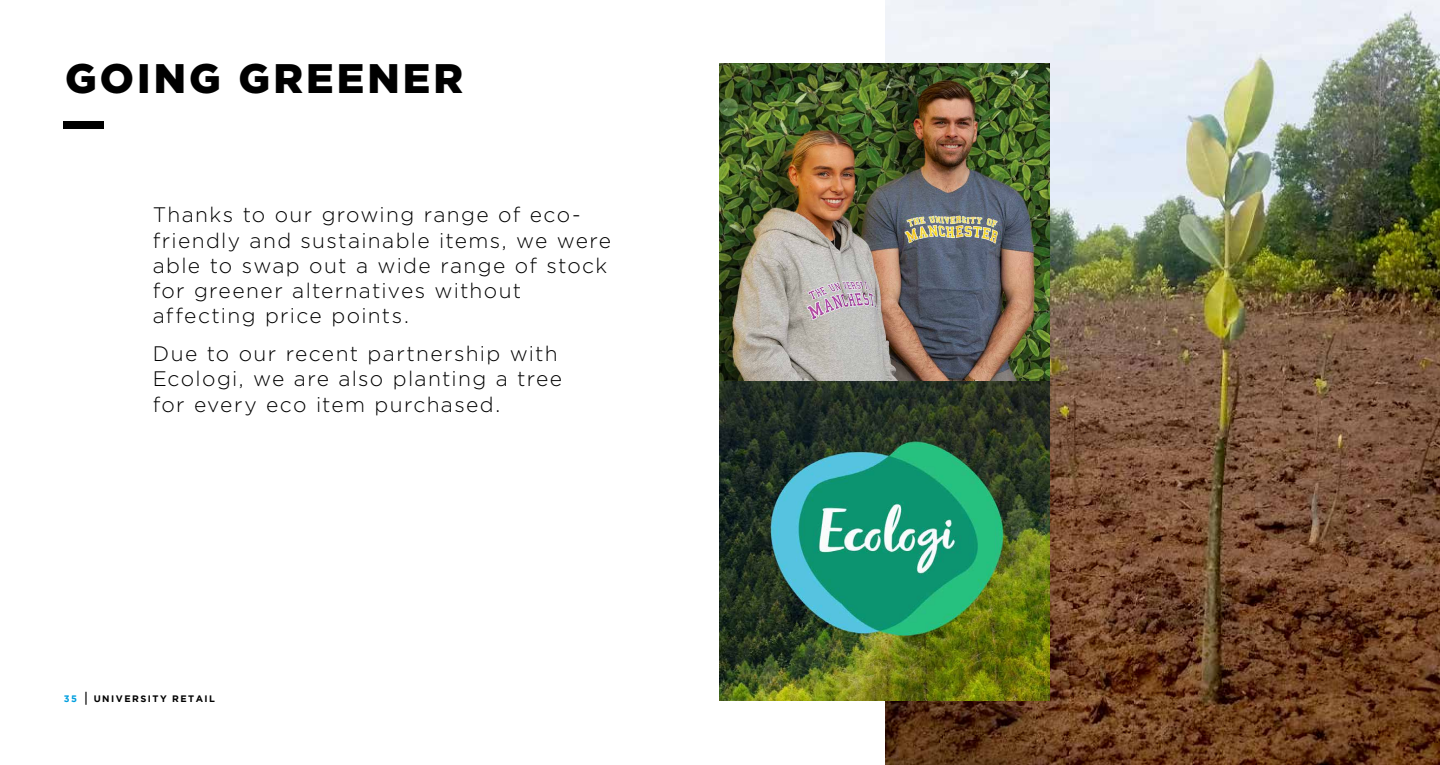
<style>
.page{position:relative;width:1440px;height:765px;background:#fff}
.page>*{position:absolute;margin:0;border:0;box-sizing:border-box;transform-origin:0 0}
.t1{font:900 41.25px "Gotham";letter-spacing:.075em;color:#000}
.t2{font:300 21px/25.2px "Gotham";letter-spacing:.065em;color:#000}
.t3{font:700 9.38px "Gotham";letter-spacing:.16em;color:#000}
.s1{color:#009fdf}
.s2{font-size:14.1px}
</style>
<div class="page">
<div style="left:64px;top:122px;width:40px;height:7px;background:#000"></div>
<img style="left:885px;top:0;width:555px;height:765px">
<img style="left:719px;top:64px;width:330px;height:637px">
<h1 class="t1" style="left:65px;top:54px;width:400px">GOING GREENER</h1>
<p class="t2" style="left:153px;top:202px;width:460px">Thanks to our growing range of eco&shy;friendly and sustainable items, we were able to swap out a wide range of stock for greener alternatives without affecting price points.</p>
<p class="t2" style="left:153px;top:341px;width:411px">Due to our recent partnership with<br>Ecologi, we are also planting a tree for every eco item purchased.</p>
<p class="t3" style="left:64px;top:692px;width:153px"><span class="s1">35</span> <span class="s2">|</span> UNIVERSITY RETAIL</p>
</div>
